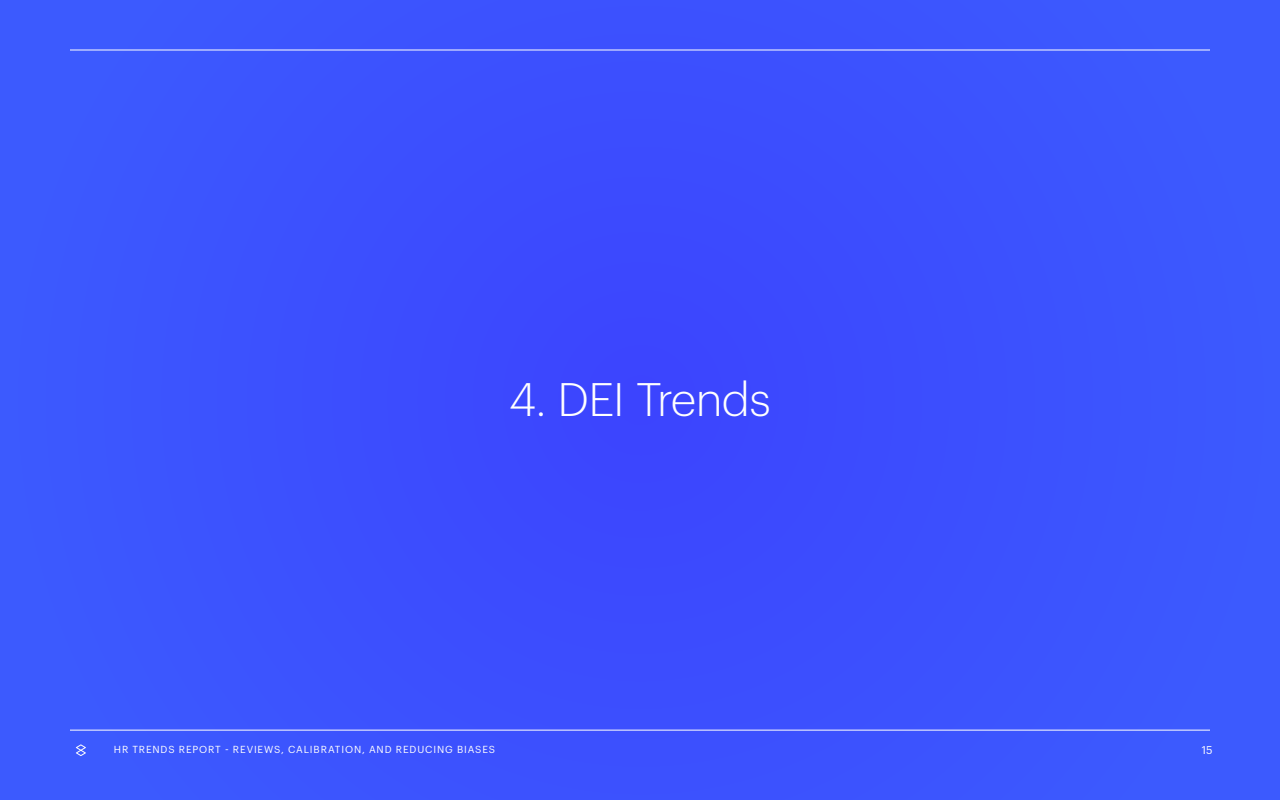
<style>
.page{position:relative;width:1280px;height:800px;background:#3c52fe}
.page>*{position:absolute;margin:0;border:0;box-sizing:border-box;transform-origin:0 0}
.t1{font:300 46px "Graphik";letter-spacing:-.015em;color:#fff}
.t2{font:11px "Graphik";color:#fff}
.t3{font:10px "Graphik";letter-spacing:.09em;color:#fff}
</style>
<div class="page">
<hr style="left:70px;top:50px;width:1140px;height:1px;background:#fff">
<hr style="left:70px;top:730px;width:1140px;height:1px;background:#fff">
<div style="left:71px;top:740px;width:20px;height:20px;background:#3c5afe;border-radius:50%"></div>
<svg style="left:76px;top:744px;width:10px;height:12px"></svg>
<h1 class="t1" style="left:509px;top:366px;width:263px">4. DEI Trends</h1>
<p class="t3" style="left:114px;top:742px;width:383px">HR TRENDS REPORT - REVIEWS, CALIBRATION, AND REDUCING BIASES</p>
<p class="t2" style="left:1202px;top:742px;width:12px">15</p>
</div>
